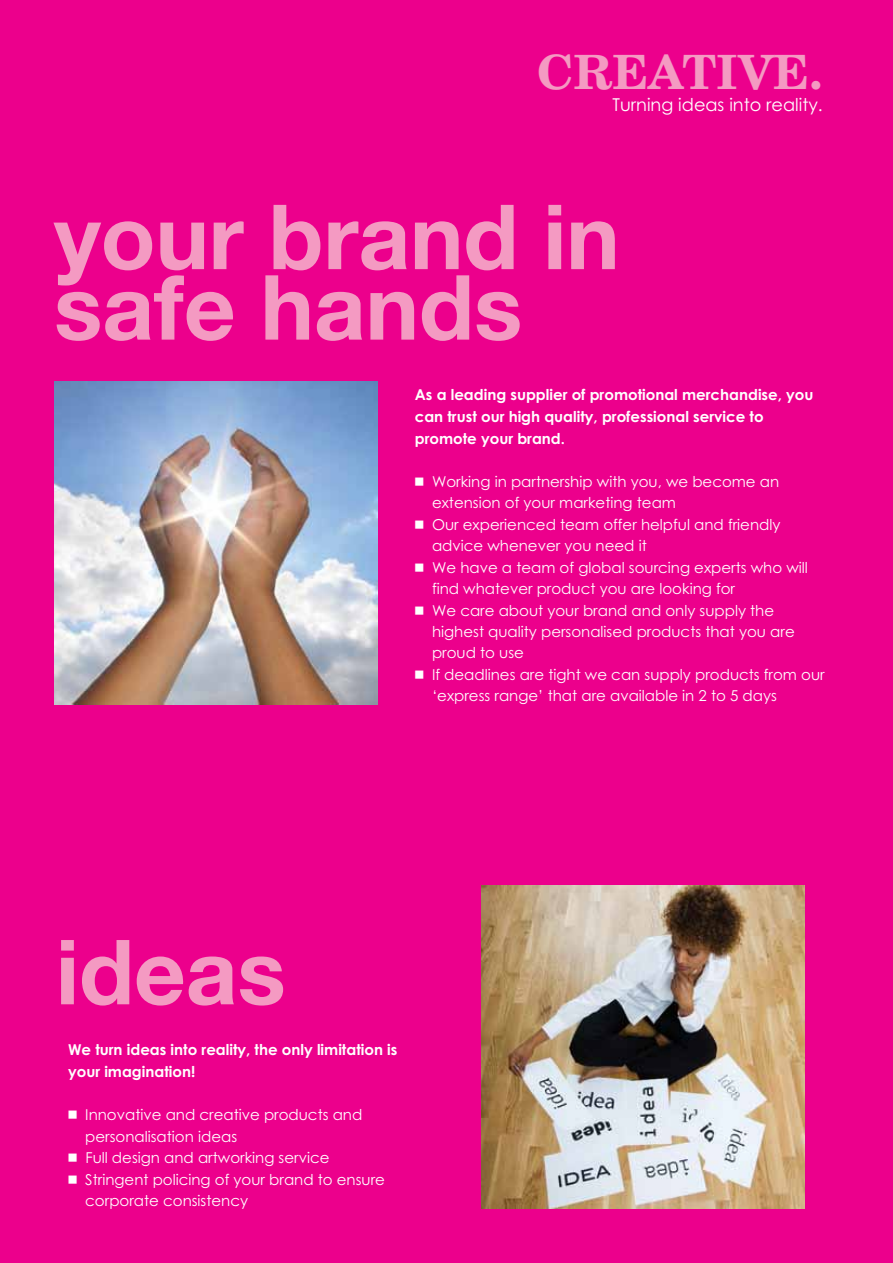
<style>
.page{position:relative;width:893px;height:1263px;background:#ec008c}
.page>*{position:absolute;margin:0;border:0;box-sizing:border-box;transform-origin:0 0}
.t1{font:700 90px/70.5px "Helvetica Neue";color:#f49ac2}
.t2{font:700 47.25px "Century Schoolbook BT";color:#f49ac2}
.t3{font:17.7px "Advantia Century Gothic";color:#fff}
.t4{font:15px/21.5px "Advantia Century Gothic";color:#fff}
.t5{font:15px/21.8px "Advantia Century Gothicbold";color:#fff}
</style>
<div class="page">
<img style="left:481px;top:886px;width:324px;height:323px">
<img style="left:54px;top:381px;width:323px;height:323px">
<h2 class="t2" style="left:537px;top:42px;width:287px">CREATIVE.</h2>
<p class="t3" style="left:613px;top:94px;width:212px">Turning ideas into reality.</p>
<h1 class="t1" style="left:54px;top:200px;width:567px">your brand in safe hands</h1>
<p class="t5" style="left:415px;top:384px;width:400px">As a leading supplier of promotional merchandise, you can trust our high quality, professional service to promote your brand.</p>
<p class="t4" style="left:432px;top:470px;width:349px;text-indent:-17px">• Working in partnership with you, we become an extension of your marketing team</p>
<p class="t4" style="left:432px;top:513px;width:350px;text-indent:-17px">• Our experienced team offer helpful and friendly advice whenever you need it</p>
<p class="t4" style="left:432px;top:556px;width:377px;text-indent:-17px">• We have a team of global sourcing experts who will find whatever product you are looking for</p>
<p class="t4" style="left:432px;top:599px;width:364px;text-indent:-17px">• We care about your brand and only supply the highest quality personalised products that you are proud to use</p>
<p class="t4" style="left:432px;top:664px;width:394px;text-indent:-17px">• If deadlines are tight we can supply products from our ‘express range’ that are available in 2 to 5 days</p>
<h1 class="t1" style="left:56px;top:935px;width:231px">ideas</h1>
<p class="t5" style="left:68px;top:1039px;width:331px">We turn ideas into reality, the only limitation is your imagination!</p>
<p class="t4" style="left:85px;top:1104px;width:279px;text-indent:-17px">• Innovative and creative products and personalisation ideas</p>
<p class="t4" style="left:68px;top:1147px;width:263px">• Full design and artworking service</p>
<p class="t4" style="left:85px;top:1168px;width:301px;text-indent:-17px">• Stringent policing of your brand to ensure corporate consistency</p>
</div>
